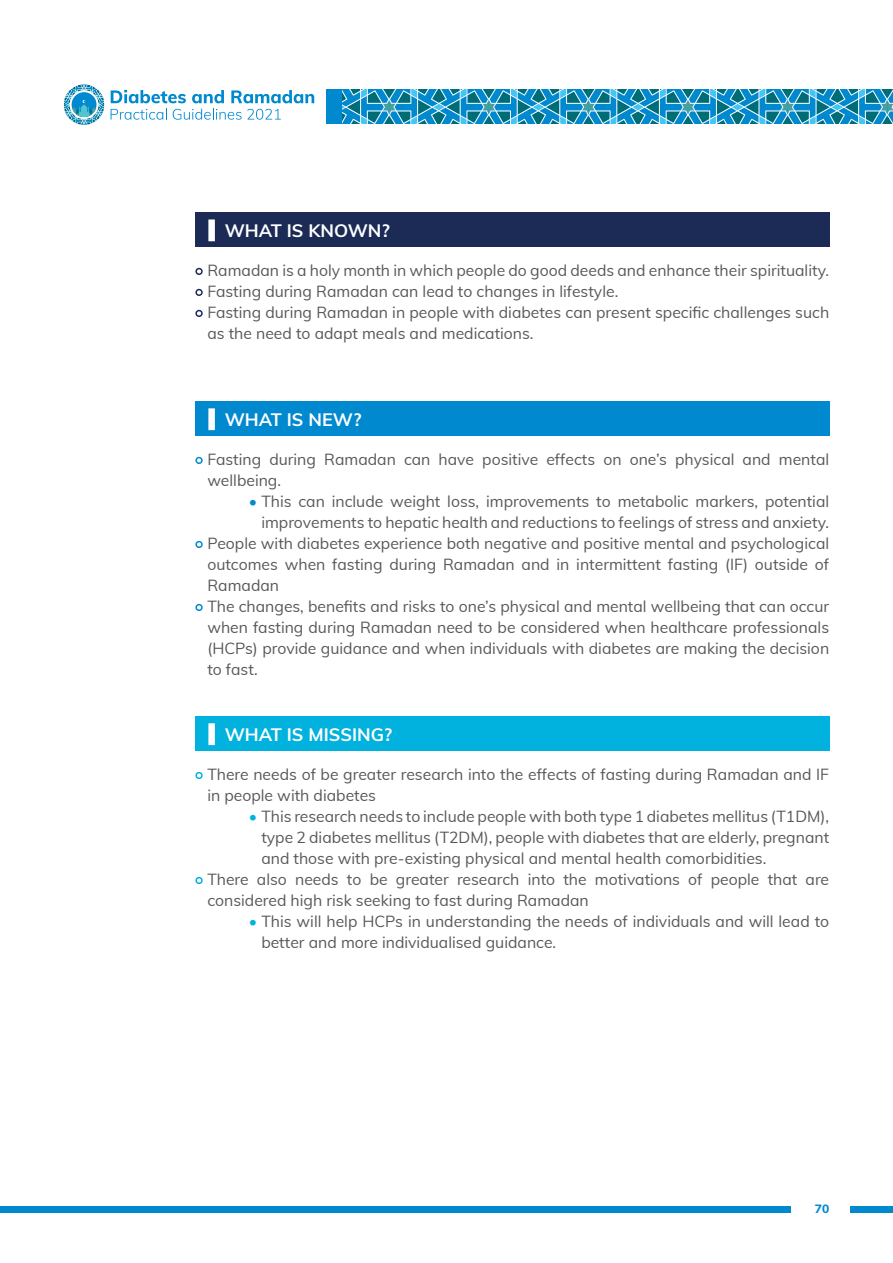
<style>
.page{position:relative;width:893px;height:1263px;background:#fff}
.page>*{position:absolute;margin:0;border:0;box-sizing:border-box;transform-origin:0 0}
.t1{font:700 18px "Muli";color:#fff}
.Box_Text{font:15.75px/21px "Muli";color:#57585a}
.t2{font:800 12px "Muli";color:#0089cf}
.s1{font-weight:900;font-size:21px}
.s2{color:#1b2b55}
.s3{color:#0089cf}
.s4{color:#00b2dd}
</style>
<div class="page">
<div style="left:326px;top:89px;width:567px;height:34px;background:#0089cf"></div>
<div style="left:0;top:1206px;width:790px;height:7px;background:#0089cf"></div>
<div style="left:850px;top:1206px;width:43px;height:7px;background:#0089cf"></div>
<svg style="left:342px;top:89px;width:551px;height:34px"></svg>
<svg style="left:64px;top:84px;width:40px;height:41px"></svg>
<svg style="left:111px;top:109px;width:56px;height:11px"></svg>
<svg style="left:173px;top:109px;width:108px;height:11px"></svg>
<svg style="left:111px;top:90px;width:75px;height:13px"></svg>
<svg style="left:192px;top:90px;width:32px;height:13px"></svg>
<svg style="left:231px;top:90px;width:83px;height:13px"></svg>
<div style="left:195px;top:213px;width:634px;height:34px;background:#1b2b55"></div>
<div style="left:195px;top:402px;width:634px;height:34px;background:#0089cf"></div>
<div style="left:195px;top:717px;width:634px;height:34px;background:#00b2dd"></div>
<p class="t1" style="left:208px;top:218px;width:183px"><span class="s1">|</span> WHAT IS KNOWN?</p>
<p class="Box_Text" style="left:195px;top:259px;width:636px"><span class="s2">•</span> Ramadan is a holy month in which people do good deeds and enhance their spirituality.</p>
<p class="Box_Text" style="left:195px;top:280px;width:425px"><span class="s2">•</span> Fasting during Ramadan can lead to changes in lifestyle.</p>
<p class="Box_Text" style="left:207px;top:301px;width:623px;text-indent:-12px"><span class="s2">•</span> Fasting during Ramadan in people with diabetes can present specific challenges such as the need to adapt meals and medications.</p>
<p class="t1" style="left:208px;top:407px;width:155px"><span class="s1">|</span> WHAT IS NEW?</p>
<p class="Box_Text" style="left:207px;top:448px;width:623px;text-indent:-12px"><span class="s3">•</span> Fasting during Ramadan can have positive effects on one’s physical and mental wellbeing.</p>
<p class="Box_Text" style="left:249px;top:490px;width:582px;text-align:right"><span class="s3">•</span> This can include weight loss, improvements to metabolic markers, potential improvements to hepatic health and reductions to feelings of stress and anxiety.</p>
<p class="Box_Text" style="left:207px;top:532px;width:623px;text-align:justify;text-indent:-12px"><span class="s3">•</span> People with diabetes experience both negative and positive mental and psychological outcomes when fasting during Ramadan and in intermittent fasting (IF) outside of Ramadan</p>
<p class="Box_Text" style="left:207px;top:595px;width:623px;text-align:justify;text-indent:-12px"><span class="s3">•</span> The changes, benefits and risks to one’s physical and mental wellbeing that can occur when fasting during Ramadan need to be considered when healthcare professionals (HCPs) provide guidance and when individuals with diabetes are making the decision to fast.</p>
<p class="t1" style="left:208px;top:722px;width:185px"><span class="s1">|</span> WHAT IS MISSING?</p>
<p class="Box_Text" style="left:207px;top:763px;width:623px;text-indent:-12px"><span class="s4">•</span> There needs of be greater research into the effects of fasting during Ramadan and IF in people with diabetes</p>
<p class="Box_Text" style="left:261px;top:805px;width:569px;text-align:justify;text-indent:-12px"><span class="s4">•</span> This research needs to include people with both type 1 diabetes mellitus (T1DM), type 2 diabetes mellitus (T2DM), people with diabetes that are elderly, pregnant and those with pre-existing physical and mental health comorbidities.</p>
<p class="Box_Text" style="left:207px;top:868px;width:623px;text-indent:-12px"><span class="s4">•</span> There also needs to be greater research into the motivations of people that are considered high risk seeking to fast during Ramadan</p>
<p class="Box_Text" style="left:261px;top:910px;width:569px;text-indent:-12px"><span class="s4">•</span> This will help HCPs in understanding the needs of individuals and will lead to better and more individualised guidance.</p>
<p class="t2" style="left:815px;top:1200px;width:16px">70</p>
</div>
